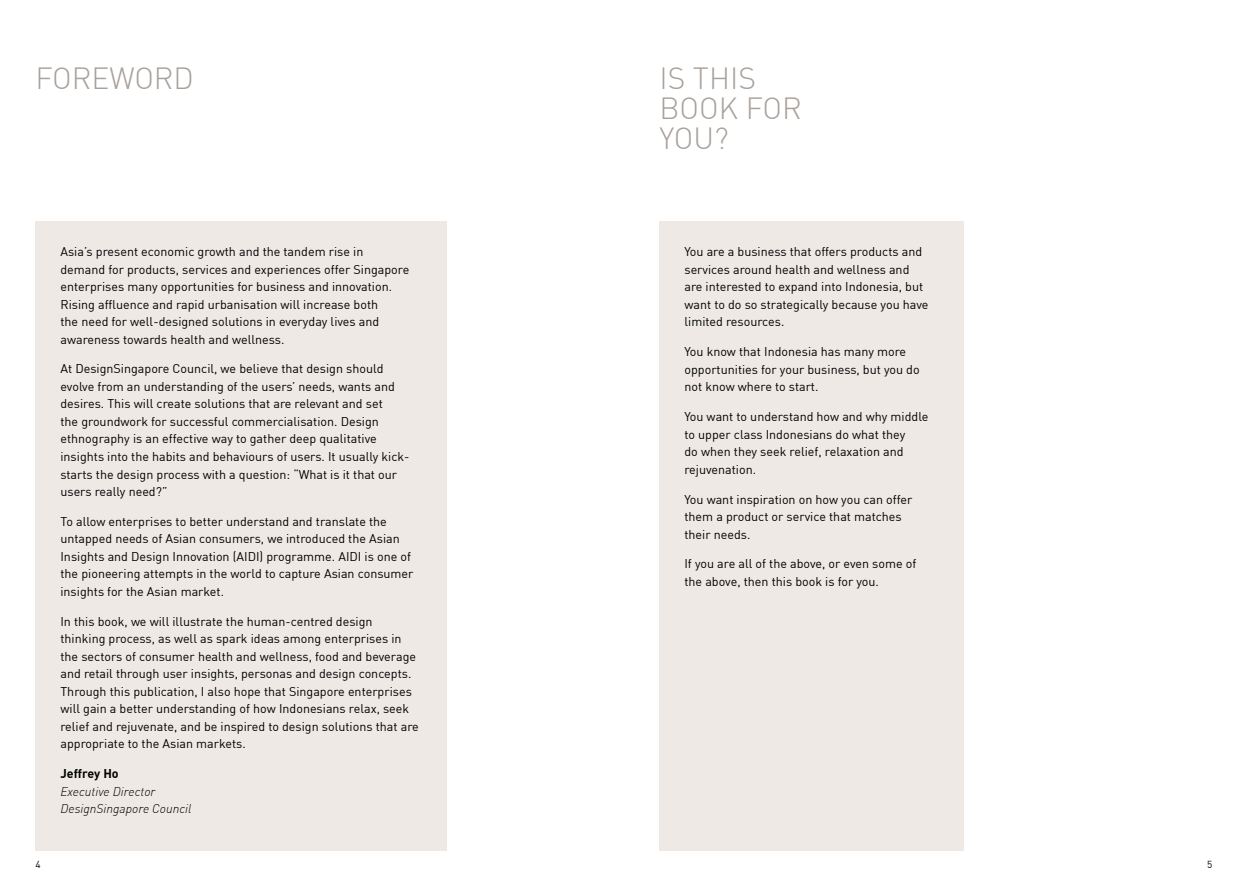
<style>
.page{position:relative;width:1248px;height:886px;background:#fff}
.page>*{position:absolute;margin:0;border:0;box-sizing:border-box;transform-origin:0 0}
.t1{font:300 30px/30px "DIN";color:#a9a09a}
.t2{font:12.5px/17.5px "DIN";color:#000}
.t3{font:italic 300 12.5px/17.5px "DIN";color:#000}
.t4{font:700 12.5px "DIN";color:#000}
.t5{font:10px "DIN";color:#000}
</style>
<div class="page">
<div style="left:659px;top:221px;width:304px;height:629px;background:#eee9e5"></div>
<div style="left:35px;top:221px;width:411px;height:629px;background:#eee9e5"></div>
<h1 class="t1" style="left:35px;top:63px;width:160px">FOREWORD</h1>
<p class="t2" style="left:60px;top:243px;width:350px">Asia’s present economic growth and the tandem rise in demand for products, services and experiences offer Singapore enterprises many opportunities for business and innovation.<br>Rising affluence and rapid urbanisation will increase both<br>the need for well-designed solutions in everyday lives and awareness towards health and wellness.</p>
<p class="t2" style="left:60px;top:360px;width:350px">At DesignSingapore Council, we believe that design should evolve from an understanding of the users’ needs, wants and desires. This will create solutions that are relevant and set<br>the groundwork for successful commercialisation. Design ethnography is an effective way to gather deep qualitative insights into the habits and behaviours of users. It usually kick&shy;starts the design process with a question: “What is it that our users really need?”</p>
<p class="t2" style="left:60px;top:512px;width:354px">To allow enterprises to better understand and translate the untapped needs of Asian consumers, we introduced the Asian Insights and Design Innovation (AIDI) programme. AIDI is one of the pioneering attempts in the world to capture Asian consumer insights for the Asian market.</p>
<p class="t2" style="left:60px;top:612px;width:360px">In this book, we will illustrate the human-centred design thinking process, as well as spark ideas among enterprises in the sectors of consumer health and wellness, food and beverage and retail through user insights, personas and design concepts.<br>Through this publication, I also hope that Singapore enterprises will gain a better understanding of how Indonesians relax, seek relief and rejuvenate, and be inspired to design solutions that are appropriate to the Asian markets.</p>
<p class="t4" style="left:60px;top:765px;width:60px">Jeffrey Ho</p>
<p class="t3" style="left:60px;top:782px;width:133px">Executive Director<br>DesignSingapore Council</p>
<h1 class="t1" style="left:659px;top:63px;width:144px">IS THIS<br>BOOK FOR<br>YOU?</h1>
<p class="t2" style="left:684px;top:243px;width:245px">You are a business that offers products and services around health and wellness and are interested to expand into Indonesia, but want to do so strategically because you have limited resources.</p>
<p class="t2" style="left:684px;top:343px;width:237px">You know that Indonesia has many more opportunities for your business, but you do not know where to start.</p>
<p class="t2" style="left:684px;top:408px;width:245px">You want to understand how and why middle to upper class Indonesians do what they<br>do when they seek relief, relaxation and rejuvenation.</p>
<p class="t2" style="left:684px;top:490px;width:229px">You want inspiration on how you can offer them a product or service that matches their needs.</p>
<p class="t2" style="left:684px;top:555px;width:233px">If you are all of the above, or even some of the above, then this book is for you.</p>
<p class="t5" style="left:35px;top:858px;width:7px">4</p>
<p class="t5" style="left:1207px;top:858px;width:7px">5</p>
</div>
